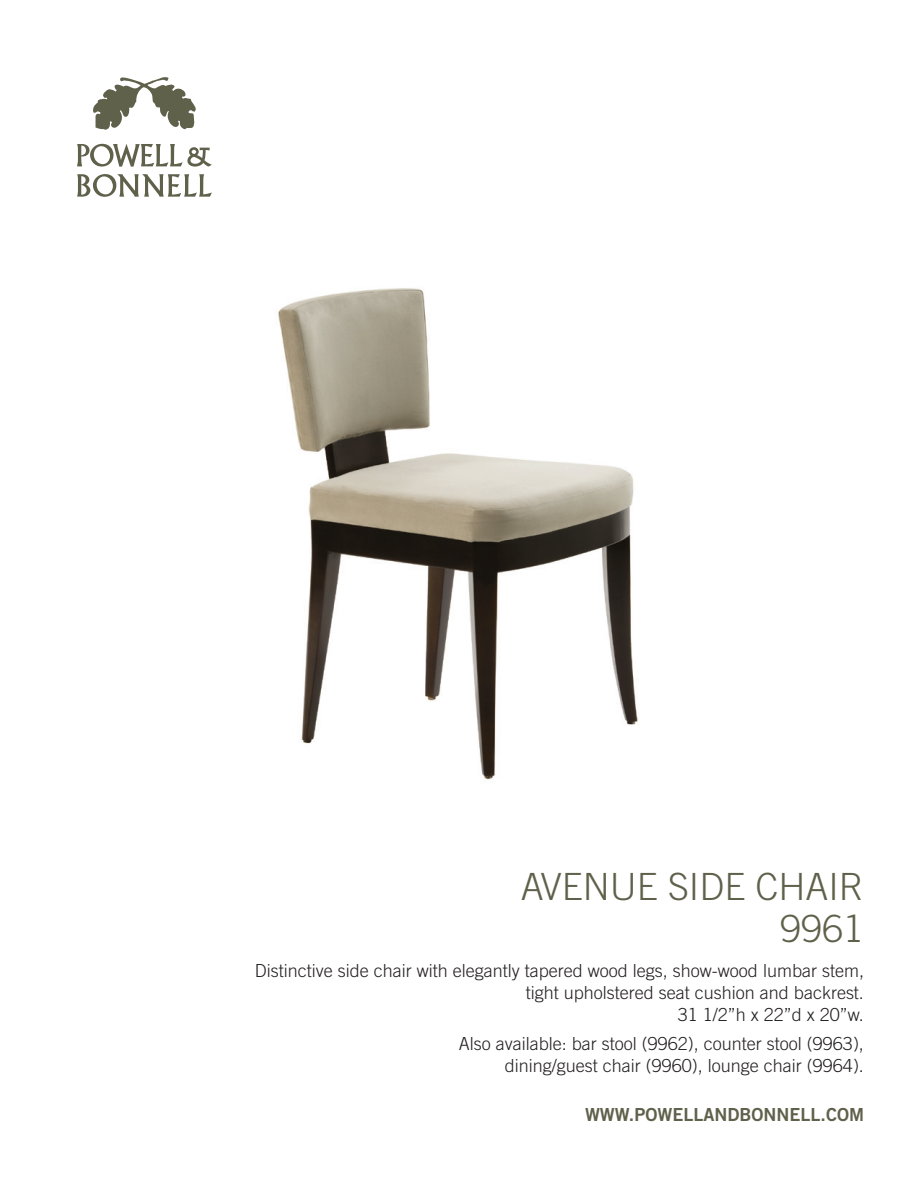
<style>
.page{position:relative;width:918px;height:1188px;background:#fff}
.page>*{position:absolute;margin:0;border:0;box-sizing:border-box;transform-origin:0 0}
.product{font:300 37.5px "Trade Gothic";color:#60614b}
.measurement_etc{font:300 18px/21.6px "Trade Gothic";color:#231f20;text-align:right}
.URL{font:18px "Trade Gothic Bold Two";color:#60614b}
</style>
<div class="page">
<img style="left:278px;top:288px;width:360px;height:492px">
<svg style="left:93px;top:77px;width:103px;height:53px"></svg>
<svg style="left:77px;top:144px;width:135px;height:23px"></svg>
<svg style="left:77px;top:174px;width:135px;height:23px"></svg>
<p class="product" style="left:521px;top:865px;width:345px">AVENUE SIDE CHAIR</p>
<p class="product" style="left:781px;top:907px;width:85px">9961</p>
<p class="measurement_etc" style="left:255px;top:960px;width:611px">Distinctive side chair with elegantly tapered wood legs, show-wood lumbar stem,</p>
<p class="measurement_etc" style="left:526px;top:982px;width:340px">tight upholstered seat cushion and backrest.</p>
<p class="measurement_etc" style="left:678px;top:1003px;width:188px">31 1/2”h x 22”d x 20”w.</p>
<p class="measurement_etc" style="left:459px;top:1033px;width:407px">Also available: bar stool (9962), counter stool (9963), dining/guest chair (9960), lounge chair (9964).</p>
<p class="URL" style="left:585px;top:1103px;width:280px">WWW.POWELLANDBONNELL.COM</p>
</div>
